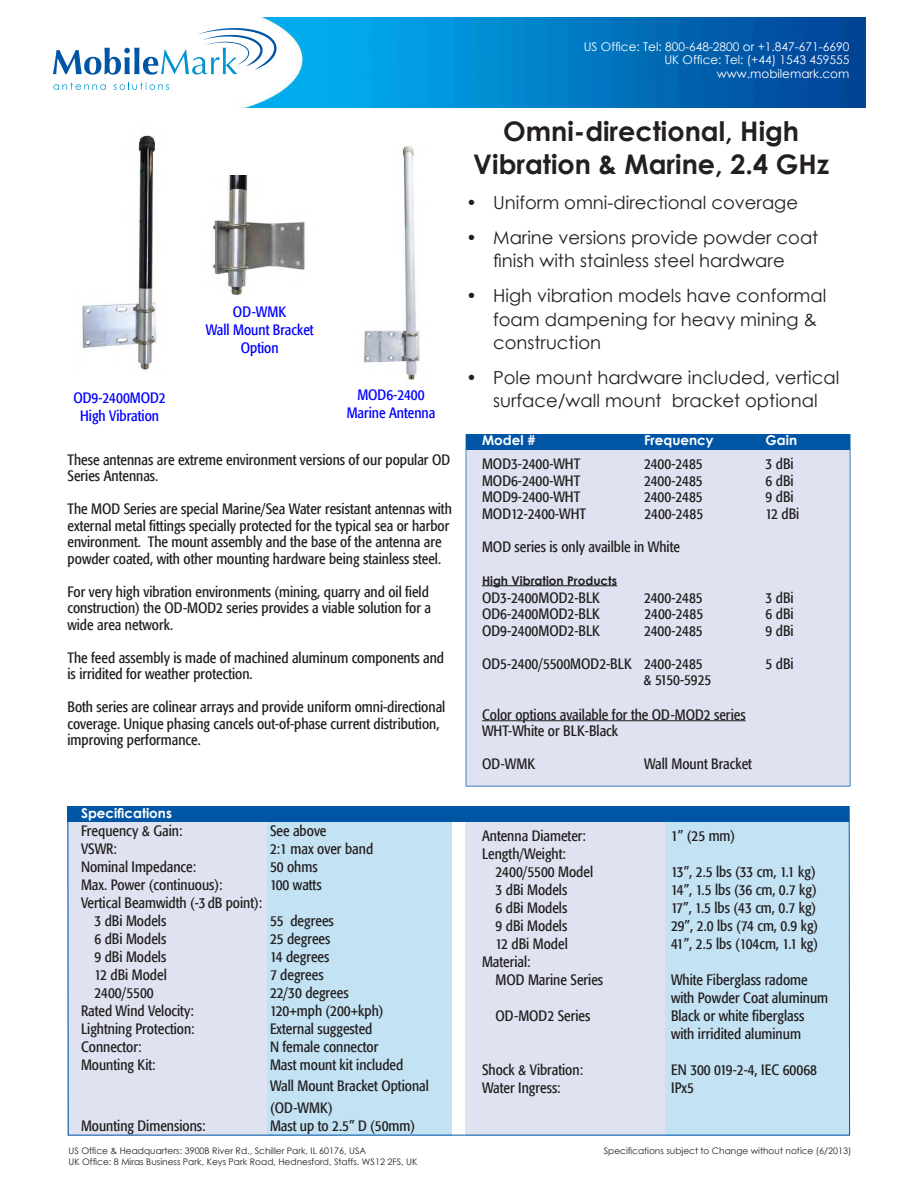
<style>
.page{position:relative;width:918px;height:1188px;background:#fff}
.page>*{position:absolute;margin:0;border:0;box-sizing:border-box;transform-origin:0 0}
.t1{font:700 27px/32.4px "Century Gothic";color:#231f20;text-align:center}
.bullets{font:18px/23.2px "Century Gothic";color:#231f20;text-align:center}
.Body_text{font:condensed 15px/16.5px "Formata";color:#231f20}
.spec{font:condensed 15px/18px "Formata";color:#231f20}
.T_title{font:condensed 15px/18px "Formata";color:#00f;text-align:center}
.spec-2{font:700 13.5px "Century Gothic";color:#fff}
.CompanyAddress{font:12px "Century Gothic";color:#fff}
.spec-3{font:700 12px "Century Gothic";color:#231f20}
.t2{font:9px "Century Gothic";color:#231f20}
</style>
<div class="page">
<img style="left:113px;top:17px;width:752px;height:90px">
<svg style="left:53px;top:28px;width:224px;height:47px"></svg>
<svg style="left:53px;top:83px;width:53px;height:7px"></svg>
<svg style="left:114px;top:82px;width:55px;height:8px"></svg>
<div style="left:68px;top:806px;width:781px;height:16px;background:#0155a5"></div>
<div style="left:466px;top:434px;width:384px;height:16px;background:#0155a5"></div>
<div style="left:467px;top:451px;width:383px;height:335px;background:#dfe3f1"></div>
<div style="left:466px;top:822px;width:199px;height:313px;background:#dfe3f1"></div>
<div style="left:665px;top:822px;width:184px;height:313px;background:#c3e2f3"></div>
<div style="left:68px;top:822px;width:199px;height:313px;background:#dfe3f1"></div>
<div style="left:267px;top:822px;width:185px;height:313px;background:#c3e2f3"></div>
<hr style="left:482px;top:585px;width:135px;height:1px;background:#231f20">
<hr style="left:482px;top:720px;width:264px;height:1px;background:#231f20">
<img style="left:81px;top:135px;width:76px;height:236px">
<img style="left:212px;top:175px;width:93px;height:120px">
<img style="left:364px;top:146px;width:56px;height:234px">
<p class="T_title" style="left:74px;top:389px;width:94px">OD9-2400MOD2<br>High Vibration</p>
<p class="T_title" style="left:233px;top:303px;width:55px">OD-WMK</p>
<p class="T_title" style="left:206px;top:321px;width:109px">Wall Mount Bracket<br>Option</p>
<p class="T_title" style="left:347px;top:386px;width:90px">MOD6-2400<br>Marine Antenna</p>
<p class="Body_text" style="left:68px;top:451px;width:384px">These antennas are extreme environment versions of our popular OD<br>Series Antennas.</p>
<p class="Body_text" style="left:68px;top:501px;width:386px">The MOD Series are special Marine/Sea Water resistant antennas with external metal fittings specially protected for the typical sea or harbor environment. The mount assembly and the base of the antenna are powder coated, with other mounting hardware being stainless steel.</p>
<p class="Body_text" style="left:68px;top:583px;width:365px">For very high vibration environments (mining, quarry and oil field construction) the OD-MOD2 series provides a viable solution for a wide area network.</p>
<p class="Body_text" style="left:68px;top:649px;width:378px">The feed assembly is made of machined aluminum components and is irridited for weather protection.</p>
<p class="Body_text" style="left:68px;top:699px;width:379px">Both series are colinear arrays and provide uniform omni-directional coverage. Unique phasing cancels out-of-phase current distribution, improving performance.</p>
<p class="spec-2" style="left:81px;top:802px;width:92px">Specifications</p>
<p class="spec" style="left:81px;top:821px;width:103px">Frequency &amp; Gain:</p>
<p class="spec" style="left:270px;top:821px;width:58px">See above</p>
<p class="spec" style="left:81px;top:839px;width:37px">VSWR:</p>
<p class="spec" style="left:270px;top:839px;width:105px">2:1 max over band</p>
<p class="Body_text" style="left:81px;top:858px;width:117px">Nominal Impedance:</p>
<p class="Body_text" style="left:270px;top:858px;width:49px">50 ohms</p>
<p class="spec" style="left:81px;top:875px;width:143px">Max. Power (continuous):</p>
<p class="spec" style="left:270px;top:875px;width:53px">100 watts</p>
<p class="spec" style="left:81px;top:893px;width:183px">Vertical Beamwidth (-3 dB point):</p>
<p class="Body_text" style="left:94px;top:912px;width:73px">3 dBi Models</p>
<p class="Body_text" style="left:270px;top:912px;width:65px">55 degrees</p>
<p class="Body_text" style="left:94px;top:930px;width:73px">6 dBi Models</p>
<p class="Body_text" style="left:270px;top:930px;width:62px">25 degrees</p>
<p class="Body_text" style="left:94px;top:948px;width:73px">9 dBi Models</p>
<p class="Body_text" style="left:270px;top:948px;width:61px">14 degrees</p>
<p class="Body_text" style="left:94px;top:966px;width:74px">12 dBi Model</p>
<p class="Body_text" style="left:270px;top:966px;width:55px">7 degrees</p>
<p class="Body_text" style="left:94px;top:984px;width:61px">2400/5500</p>
<p class="Body_text" style="left:270px;top:984px;width:80px">22/30 degrees</p>
<p class="Body_text" style="left:81px;top:1002px;width:114px">Rated Wind Velocity:</p>
<p class="Body_text" style="left:270px;top:1002px;width:115px">120+mph (200+kph)</p>
<p class="Body_text" style="left:81px;top:1020px;width:115px">Lightning Protection:</p>
<p class="Body_text" style="left:270px;top:1020px;width:104px">External suggested</p>
<p class="spec" style="left:81px;top:1037px;width:62px">Connector:</p>
<p class="spec" style="left:270px;top:1037px;width:110px">N female connector</p>
<p class="spec" style="left:81px;top:1055px;width:76px">Mounting Kit:</p>
<p class="spec" style="left:270px;top:1055px;width:135px">Mast mount kit included</p>
<p class="Body_text" style="left:270px;top:1078px;width:160px">Wall Mount Bracket Optional</p>
<p class="Body_text" style="left:270px;top:1099px;width:64px">(OD-WMK)</p>
<p class="Body_text" style="left:81px;top:1117px;width:126px">Mounting Dimensions:</p>
<p class="Body_text" style="left:270px;top:1117px;width:147px">Mast up to 2.5” D (50mm)</p>
<p class="t2" style="left:68px;top:1144px;width:299px">US Office &amp; Headquarters: 3900B River Rd., Schiller Park, IL 60176, USA</p>
<p class="t2" style="left:68px;top:1155px;width:351px">UK Office: 8 Miras Business Park, Keys Park Road, Hednesford, Staffs. WS12 2FS, UK</p>
<p class="CompanyAddress" style="left:584px;top:38px;width:267px">US Office: Tel: 800-648-2800 or +1.847-671-6690</p>
<p class="CompanyAddress" style="left:664px;top:51px;width:187px">UK Office: Tel: (+44) 1543 459555</p>
<p class="CompanyAddress" style="left:717px;top:65px;width:134px">www.mobilemark.com</p>
<p class="t1" style="left:473px;top:114px;width:357px">Omni-directional, High<br>Vibration &amp; Marine, 2.4 GHz</p>
<p class="bullets" style="left:466px;top:190px;width:334px">• Uniform omni-directional coverage</p>
<p class="bullets" style="left:466px;top:226px;width:354px">• Marine versions provide powder coat finish with stainless steel hardware</p>
<p class="bullets" style="left:493px;top:284px;width:335px;text-align:left;text-indent:-27px">• High vibration models have conformal foam dampening for heavy mining &amp; construction</p>
<p class="bullets" style="left:466px;top:366px;width:375px">• Pole mount hardware included, vertical surface/wall mount bracket optional</p>
<p class="spec-2" style="left:482px;top:430px;width:55px">Model #</p>
<p class="spec-2" style="left:644px;top:430px;width:71px">Frequency</p>
<p class="spec-2" style="left:766px;top:430px;width:33px">Gain</p>
<p class="Body_text" style="left:482px;top:456px;width:100px">MOD3-2400-WHT</p>
<p class="Body_text" style="left:644px;top:456px;width:60px">2400-2485</p>
<p class="Body_text" style="left:766px;top:456px;width:30px">3 dBi</p>
<p class="Body_text" style="left:482px;top:472px;width:100px">MOD6-2400-WHT</p>
<p class="Body_text" style="left:644px;top:472px;width:60px">2400-2485</p>
<p class="Body_text" style="left:766px;top:472px;width:30px">6 dBi</p>
<p class="Body_text" style="left:482px;top:489px;width:100px">MOD9-2400-WHT</p>
<p class="Body_text" style="left:644px;top:489px;width:60px">2400-2485</p>
<p class="Body_text" style="left:766px;top:489px;width:30px">9 dBi</p>
<p class="Body_text" style="left:482px;top:505px;width:106px">MOD12-2400-WHT</p>
<p class="Body_text" style="left:644px;top:505px;width:60px">2400-2485</p>
<p class="Body_text" style="left:766px;top:505px;width:35px">12 dBi</p>
<p class="Body_text" style="left:482px;top:538px;width:200px">MOD series is only availble in White</p>
<p class="spec-3" style="left:482px;top:571px;width:137px">High Vibration Products</p>
<p class="spec" style="left:482px;top:588px;width:120px">OD3-2400MOD2-BLK</p>
<p class="spec" style="left:644px;top:588px;width:60px">2400-2485</p>
<p class="spec" style="left:766px;top:588px;width:30px">3 dBi</p>
<p class="Body_text" style="left:482px;top:606px;width:120px">OD6-2400MOD2-BLK</p>
<p class="Body_text" style="left:645px;top:606px;width:60px">2400-2485</p>
<p class="Body_text" style="left:766px;top:606px;width:30px">6 dBi</p>
<p class="Body_text" style="left:482px;top:622px;width:120px">OD9-2400MOD2-BLK</p>
<p class="Body_text" style="left:644px;top:622px;width:60px">2400-2485</p>
<p class="Body_text" style="left:766px;top:622px;width:30px">9 dBi</p>
<p class="Body_text" style="left:482px;top:655px;width:222px">OD5-2400/5500MOD2-BLK 2400-2485</p>
<p class="Body_text" style="left:766px;top:655px;width:30px">5 dBi</p>
<p class="Body_text" style="left:643px;top:672px;width:69px">&amp; 5150-5925</p>
<p class="Body_text" style="left:482px;top:706px;width:265px">Color options available for the OD-MOD2 series</p>
<p class="Body_text" style="left:482px;top:723px;width:138px">WHT-White or BLK-Black</p>
<p class="Body_text" style="left:482px;top:756px;width:55px">OD-WMK</p>
<p class="Body_text" style="left:644px;top:756px;width:109px">Wall Mount Bracket</p>
<p class="Body_text" style="left:482px;top:827px;width:106px">Antenna Diameter:</p>
<p class="Body_text" style="left:671px;top:827px;width:66px">1” (25 mm)</p>
<p class="Body_text" style="left:482px;top:845px;width:85px">Length/Weight:</p>
<p class="Body_text" style="left:496px;top:863px;width:99px">2400/5500 Model</p>
<p class="Body_text" style="left:671px;top:863px;width:146px">13”, 2.5 lbs (33 cm, 1.1 kg)</p>
<p class="Body_text" style="left:496px;top:881px;width:73px">3 dBi Models</p>
<p class="Body_text" style="left:671px;top:881px;width:147px">14”, 1.5 lbs (36 cm, 0.7 kg)</p>
<p class="Body_text" style="left:496px;top:899px;width:73px">6 dBi Models</p>
<p class="Body_text" style="left:671px;top:899px;width:147px">17”, 1.5 lbs (43 cm, 0.7 kg)</p>
<p class="spec" style="left:496px;top:917px;width:73px">9 dBi Models</p>
<p class="spec" style="left:671px;top:917px;width:149px">29”, 2.0 lbs (74 cm, 0.9 kg)</p>
<p class="Body_text" style="left:496px;top:935px;width:74px">12 dBi Model</p>
<p class="Body_text" style="left:671px;top:935px;width:149px">41”, 2.5 lbs (104cm, 1.1 kg)</p>
<p class="spec" style="left:482px;top:953px;width:50px">Material:</p>
<p class="spec" style="left:496px;top:971px;width:109px">MOD Marine Series</p>
<p class="spec" style="left:671px;top:971px;width:159px">White Fiberglass radome with Powder Coat aluminum</p>
<p class="spec" style="left:496px;top:1007px;width:96px">OD-MOD2 Series</p>
<p class="spec" style="left:671px;top:1007px;width:135px">Black or white fiberglass with irridited aluminum</p>
<p class="Body_text" style="left:482px;top:1061px;width:103px">Shock &amp; Vibration:</p>
<p class="Body_text" style="left:671px;top:1061px;width:148px">EN 300 019-2-4, IEC 60068</p>
<p class="Body_text" style="left:482px;top:1079px;width:80px">Water Ingress:</p>
<p class="Body_text" style="left:671px;top:1079px;width:25px">IPx5</p>
<p class="t2" style="left:604px;top:1144px;width:249px">Specifications subject to Change without notice (6/2013)</p>
</div>
